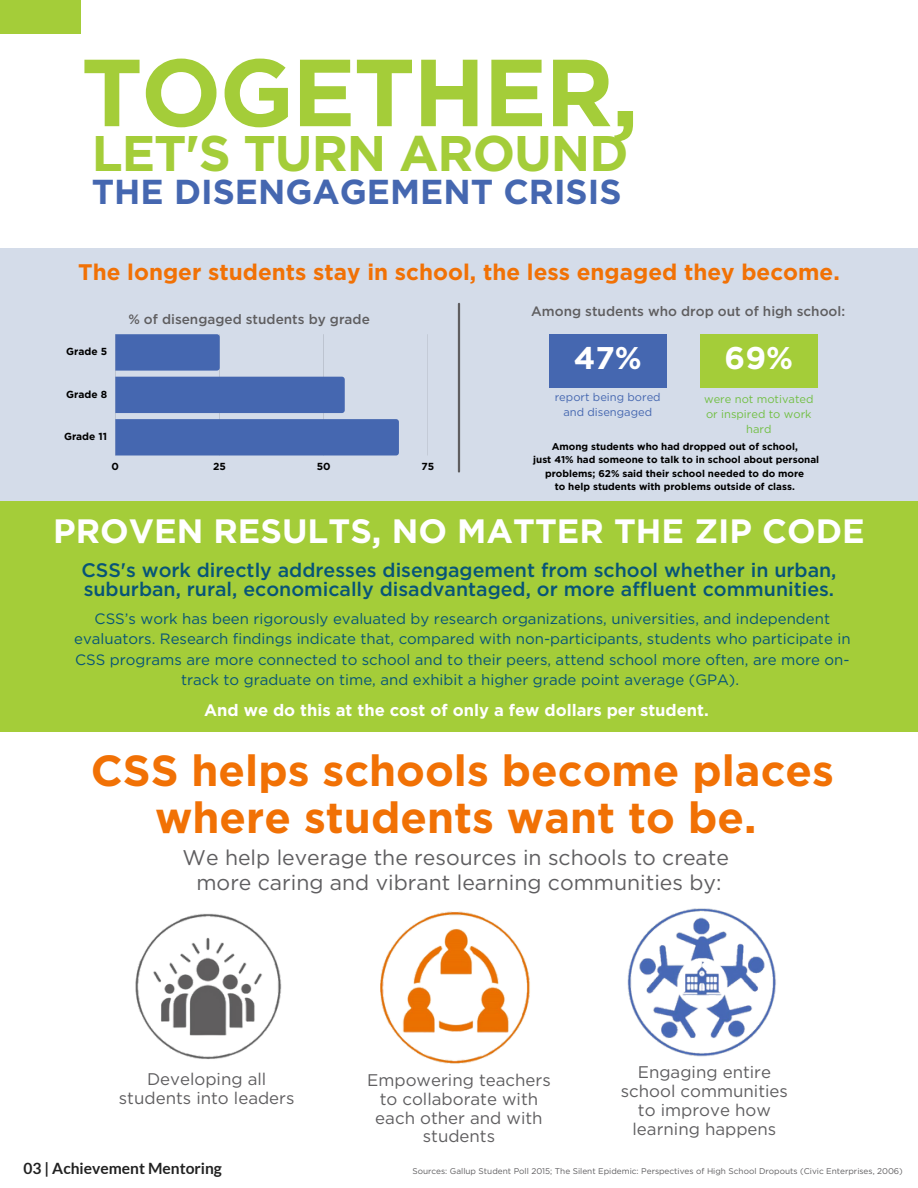
<style>
.page{position:relative;width:918px;height:1188px;background:#fff}
.page>*{position:absolute;margin:0;border:0;box-sizing:border-box;transform-origin:0 0}
.t1{font:700 94.95px "Gotham";letter-spacing:-.02em;color:#a4cd39}
.t2{font:700 49.95px "Gotham";letter-spacing:-.02em;color:#a4cd39}
.t3{font:700 43.5px/47.2px "Gotham";color:#f17105;text-align:center}
.t4{font:700 34.65px "Gotham";color:#4567b0}
.t5{font:700 33.75px "Gotham";color:#fff}
.t6{font:700 31.35px "Gotham";color:#fff}
.t7{font:700 22.5px "Gotham";color:#f17105}
.t8{font:21.3px "Gotham";color:#5f5e60}
.t9{font:500 19.5px/19.2px "Gotham";color:#075477}
.t10{font:16.8px/19px "Gotham";color:#5f5e60;text-align:center}
.t11{font:700 16.65px "Gotham";color:#fff}
.t12{font:700 15.6px "Lato";color:#222}
.t13{font:15px/20.2px "Gotham";color:#075477;text-align:center}
.t14{font:500 13.5px "Gotham";color:#5f5e60}
.t15{font:11.1px/14.9px "Gotham";color:#72bf44;text-align:center}
.t16{font:11.1px/14.9px "Gotham";color:#4567b0;text-align:center}
.t17{font:700 10.2px "Gotham";color:#000}
.t18{font:700 9.9px/13.2px "Gotham";color:#000;text-align:center}
.t19{font:8.25px "Gotham";color:#5f5e60}
</style>
<div class="page">
<div style="left:0;top:0;width:81px;height:34px;background:#a4cd39"></div>
<div style="left:0;top:248px;width:918px;height:267px;background:#d4dce9"></div>
<svg style="left:115px;top:334px;width:313px;height:121px"></svg>
<hr style="left:458px;top:304px;width:2px;height:168px;background:#5f5e60">
<img style="left:135px;top:913px;width:146px;height:147px">
<img style="left:380px;top:911px;width:150px;height:153px">
<img style="left:628px;top:908px;width:148px;height:149px">
<div style="left:0;top:501px;width:918px;height:231px;background:#a4cd39"></div>
<div style="left:549px;top:334px;width:117px;height:54px;background:#4567b0"></div>
<div style="left:700px;top:334px;width:117px;height:54px;background:#a4cd39"></div>
<p class="t1" style="left:81px;top:50px;width:559px">TOGETHER,</p>
<p class="t4" style="left:92px;top:177px;width:531px">THE DISENGAGEMENT CRISIS</p>
<p class="t2" style="left:92px;top:131px;width:538px">LET'S TURN AROUND</p>
<p class="t7" style="left:78px;top:262px;width:763px">The longer students stay in school, the less engaged they become.</p>
<p class="t17" style="left:66px;top:347px;width:42px">Grade 5</p>
<p class="t17" style="left:66px;top:390px;width:42px">Grade 8</p>
<p class="t17" style="left:64px;top:432px;width:45px">Grade 11</p>
<p class="t14" style="left:128px;top:313px;width:243px">% of disengaged students by grade</p>
<p class="t17" style="left:112px;top:461px;width:9px">0</p>
<p class="t17" style="left:213px;top:461px;width:14px">25</p>
<p class="t17" style="left:317px;top:461px;width:15px">50</p>
<p class="t17" style="left:422px;top:461px;width:14px">75</p>
<p class="t14" style="left:531px;top:305px;width:315px">Among students who drop out of high school:</p>
<p class="t6" style="left:574px;top:344px;width:69px">47%</p>
<p class="t6" style="left:725px;top:344px;width:70px">69%</p>
<p class="t16" style="left:555px;top:391px;width:107px">report being bored and disengaged</p>
<p class="t15" style="left:704px;top:392px;width:111px">were not motivated or inspired to work hard</p>
<p class="t18" style="left:552px;top:441px;width:248px">Among students who had dropped out of school,</p>
<p class="t18" style="left:533px;top:454px;width:287px">just 41% had someone to talk to in school about personal problems; 62% said their school needed to do more</p>
<p class="t18" style="left:555px;top:480px;width:242px">to help students with problems outside of class.</p>
<p class="t5" style="left:53px;top:516px;width:813px">PROVEN RESULTS, NO MATTER THE ZIP CODE</p>
<p class="t9" style="left:81px;top:562px;width:757px">CSS's work directly addresses disengagement from school whether in urban, suburban, rural, economically disadvantaged, or more affluent communities.</p>
<p class="t13" style="left:74px;top:610px;width:778px">CSS’s work has been rigorously evaluated by research organizations, universities, and independent evaluators. Research findings indicate that, compared with non-participants, students who participate in CSS programs are more connected to school and to their peers, attend school more often, are more on&shy;track to graduate on time, and exhibit a higher grade point average (GPA).</p>
<p class="t11" style="left:204px;top:702px;width:506px">And we do this at the cost of only a few dollars per student.</p>
<p class="t3" style="left:91px;top:749px;width:745px">CSS helps schools become places where students want to be.</p>
<p class="t8" style="left:183px;top:848px;width:548px">We help leverage the resources in schools to create</p>
<p class="t8" style="left:196px;top:873px;width:527px">more caring and vibrant learning communities by:</p>
<p class="t10" style="left:119px;top:1071px;width:177px">Developing all students into leaders</p>
<p class="t10" style="left:367px;top:1071px;width:185px">Empowering teachers to collaborate with each other and with students</p>
<p class="t10" style="left:621px;top:1063px;width:169px">Engaging entire school communities to improve how learning happens</p>
<p class="t12" style="left:24px;top:1159px;width:200px">03 | Achievement Mentoring</p>
<p class="t19" style="left:412px;top:1168px;width:492px">Sources: Gallup Student Poll 2015; The Silent Epidemic: Perspectives of High School Dropouts (Civic Enterprises, 2006)</p>
</div>
